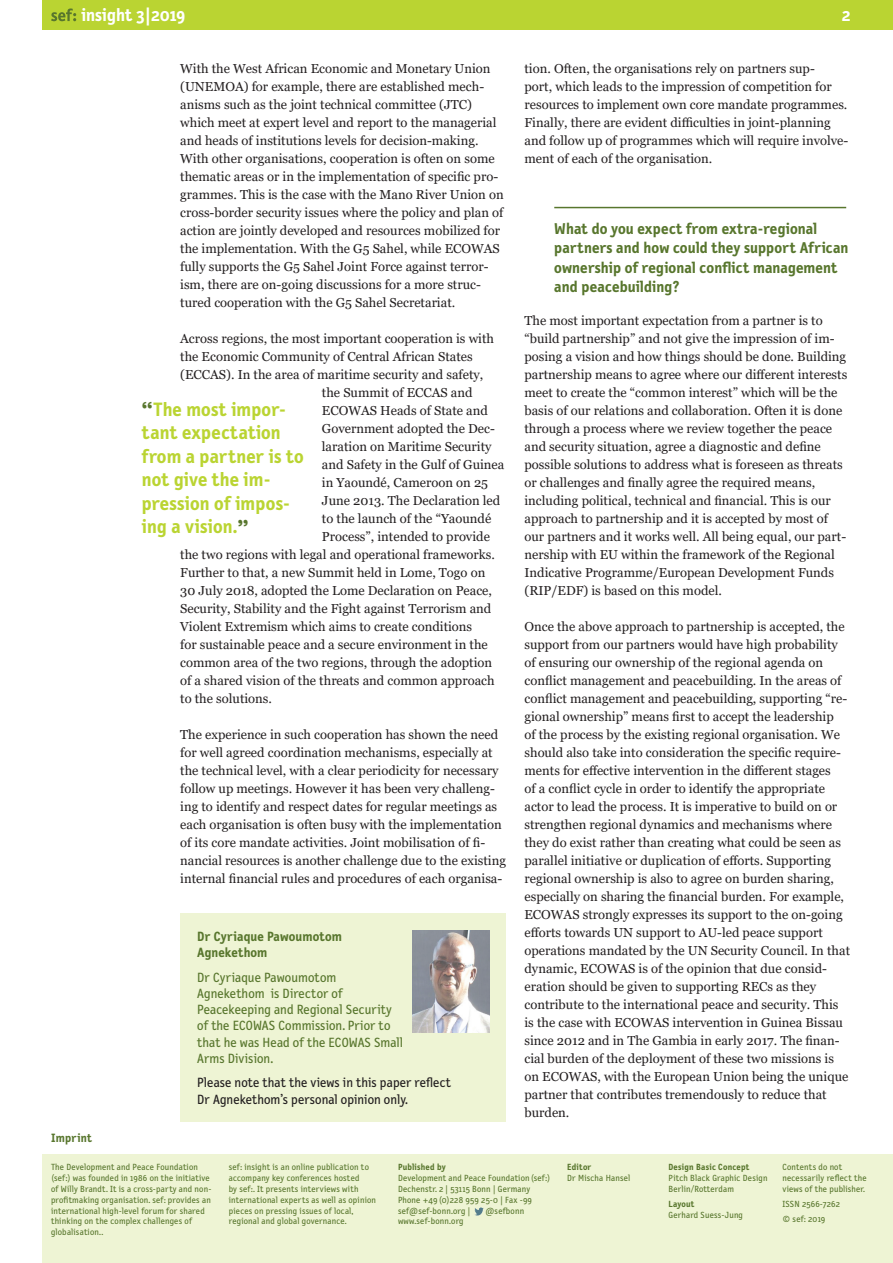
<style>
.page{position:relative;width:893px;height:1263px;background:#fff}
.page>*{position:absolute;margin:0;border:0;box-sizing:border-box;transform-origin:0 0}
.t1{font:700 19.5px/23.4px "Letter Gothic Text OT";letter-spacing:.005em;color:#bad432}
.t2{font:700 18px "Letter Gothic Text OT";color:#fff}
.t3{font:700 15.75px/19.5px "Letter Gothic Text OT";letter-spacing:.005em;color:#58762d}
.t4{font:13.5px/16.2px "Letter Gothic Text OT";letter-spacing:.005em;color:#58762d}
.t5{font:13.5px/16.2px "Letter Gothic Text OT";letter-spacing:.005em;color:#231f20}
.t6{font:700 13.5px/16.2px "Letter Gothic Text OT";letter-spacing:.005em;color:#58762d}
.t7{font:12.9px/18px "Georgia";color:#231f20}
.t8{font:700 12.15px "Letter Gothic Text OT";letter-spacing:.02em;color:#58762d}
.t9{font:9px/10.9px "Letter Gothic Text OT";letter-spacing:.02em;color:#58762d}
.t10{font:700 9px "Letter Gothic Text OT";letter-spacing:.02em;color:#58762d}
.s1{font-size:24px;color:#58762d}
</style>
<div class="page">
<div style="left:43px;top:0;width:850px;height:30px;background:#bad432"></div>
<svg style="left:51px;top:9px;width:25px;height:12px"></svg>
<div style="left:43px;top:1154px;width:850px;height:109px;background:#eef4d4"></div>
<svg style="left:474px;top:1207px;width:10px;height:9px"></svg>
<div style="left:180px;top:913px;width:326px;height:208px;background:#eef4d4"></div>
<img style="left:413px;top:930px;width:76px;height:102px">
<hr style="left:554px;top:207px;width:292px;height:1px;background:#58762d">
<h2 class="t2" style="left:81px;top:4px;width:106px">insight 3|2019</h2>
<p class="t7" style="left:180px;top:60px;width:325px">With the West African Economic and Monetary Union (UNEMOA) for example, there are established mech&shy;anisms such as the joint technical committee (JTC) which meet at expert level and report to the managerial and heads of institutions levels for decision-making.<br>With other organisations, cooperation is often on some thematic areas or in the implementation of specific pro&shy;grammes. This is the case with the Mano River Union on cross-border security issues where the policy and plan of action are jointly developed and resources mobilized for the implementation. With the G5 Sahel, while ECOWAS fully supports the G5 Sahel Joint Force against terror&shy;ism, there are on-going discussions for a more struc&shy;tured cooperation with the G5 Sahel Secretariat.</p>
<p class="t7" style="left:180px;top:330px;width:315px">Across regions, the most important cooperation is with</p>
<p class="t7" style="left:180px;top:348px;width:294px">the Economic Community of Central African States</p>
<p class="t7" style="left:180px;top:366px;width:305px">(ECCAS). In the area of maritime security and safety,</p>
<p class="t7" style="left:322px;top:384px;width:152px">the Summit of ECCAS and</p>
<p class="t7" style="left:322px;top:402px;width:167px">ECOWAS Heads of State and</p>
<p class="t7" style="left:322px;top:420px;width:174px">Government adopted the Dec-</p>
<p class="t7" style="left:322px;top:438px;width:171px">laration on Maritime Security</p>
<p class="t7" style="left:322px;top:456px;width:184px">and Safety in the Gulf of Guinea</p>
<p class="t7" style="left:322px;top:474px;width:168px">in Yaoundé, Cameroon on 25</p>
<p class="t7" style="left:322px;top:492px;width:180px">June 2013. The Declaration led</p>
<p class="t7" style="left:322px;top:510px;width:171px">to the launch of the “Yaoundé</p>
<p class="t7" style="left:322px;top:528px;width:169px">Process”, intended to provide</p>
<p class="t7" style="left:180px;top:546px;width:316px">the two regions with legal and operational frameworks.</p>
<p class="t7" style="left:180px;top:564px;width:307px">Further to that, a new Summit held in Lome, Togo on</p>
<p class="t7" style="left:180px;top:582px;width:313px">30 July 2018, adopted the Lome Declaration on Peace,</p>
<p class="t7" style="left:180px;top:600px;width:313px">Security, Stability and the Fight against Terrorism and</p>
<p class="t7" style="left:180px;top:618px;width:293px">Violent Extremism which aims to create conditions</p>
<p class="t7" style="left:180px;top:636px;width:309px">for sustainable peace and a secure environment in the</p>
<p class="t7" style="left:180px;top:654px;width:313px">common area of the two regions, through the adoption</p>
<p class="t7" style="left:180px;top:672px;width:316px">of a shared vision of the threats and common approach</p>
<p class="t7" style="left:180px;top:690px;width:93px">to the solutions.</p>
<p class="t7" style="left:180px;top:726px;width:327px">The experience in such cooperation has shown the need for well agreed coordination mechanisms, especially at the technical level, with a clear periodicity for necessary follow up meetings. However it has been very challeng&shy;ing to identify and respect dates for regular meetings as each organisation is often busy with the implementation of its core mandate activities. Joint mobilisation of fi&shy;nancial resources is another challenge due to the existing internal financial rules and procedures of each organisa-</p>
<h1 class="t1" style="left:142px;top:398px;width:163px"><span class="s1">“</span>The most impor&shy;tant expectation from a partner is to not give the im&shy;pression of impos&shy;ing a vision.<span class="s1">”</span></h1>
<p class="t6" style="left:197px;top:928px;width:146px">Dr Cyriaque Pawoumotom<br>Agnekethom</p>
<p class="t4" style="left:197px;top:969px;width:207px">Dr Cyriaque Pawoumotom<br>Agnekethom is Director of<br>Peacekeeping and Regional Security of the ECOWAS Commission. Prior to that he was Head of the ECOWAS Small<br>Arms Division.</p>
<p class="t5" style="left:197px;top:1075px;width:255px">Please note that the views in this paper reflect<br>Dr Agnekethom’s personal opinion only.</p>
<h2 class="t2" style="left:842px;top:4px;width:10px">2</h2>
<p class="t7" style="left:524px;top:60px;width:325px">tion. Often, the organisations rely on partners sup-<br>port, which leads to the impression of competition for resources to implement own core mandate programmes.<br>Finally, there are evident difficulties in joint-planning and follow up of programmes which will require involve&shy;ment of each of the organisation.</p>
<p class="t3" style="left:554px;top:219px;width:296px">What do you expect from extra-regional partners and how could they support African ownership of regional conflict management and peacebuilding?</p>
<p class="t7" style="left:524px;top:312px;width:324px">The most important expectation from a partner is to “build partnership” and not give the impression of im&shy;posing a vision and how things should be done. Building partnership means to agree where our different interests meet to create the “common interest” which will be the basis of our relations and collaboration. Often it is done through a process where we review together the peace and security situation, agree a diagnostic and define possible solutions to address what is foreseen as threats or challenges and finally agree the required means, including political, technical and financial. This is our approach to partnership and it is accepted by most of our partners and it works well. All being equal, our part&shy;nership with EU within the framework of the Regional Indicative Programme/European Development Funds (RIP/EDF) is based on this model.</p>
<p class="t7" style="left:524px;top:618px;width:327px">Once the above approach to partnership is accepted, the support from our partners would have high probability of ensuring our ownership of the regional agenda on conflict management and peacebuilding. In the areas of conflict management and peacebuilding, supporting “re&shy;gional ownership” means first to accept the leadership<br>of the process by the existing regional organisation. We should also take into consideration the specific require&shy;ments for effective intervention in the different stages<br>of a conflict cycle in order to identify the appropriate actor to lead the process. It is imperative to build on or strengthen regional dynamics and mechanisms where they do exist rather than creating what could be seen as parallel initiative or duplication of efforts. Supporting regional ownership is also to agree on burden sharing, especially on sharing the financial burden. For example, ECOWAS strongly expresses its support to the on-going efforts towards UN support to AU-led peace support operations mandated by the UN Security Council. In that dynamic, ECOWAS is of the opinion that due consid&shy;eration should be given to supporting RECs as they contribute to the international peace and security. This is the case with ECOWAS intervention in Guinea Bissau since 2012 and in The Gambia in early 2017. The finan&shy;cial burden of the deployment of these two missions is on ECOWAS, with the European Union being the unique partner that contributes tremendously to reduce that burden.</p>
<p class="t8" style="left:51px;top:1131px;width:43px">Imprint</p>
<p class="t9" style="left:51px;top:1161px;width:162px">The Development and Peace Foundation (sef:) was founded in 1986 on the initiative of Willy Brandt. It is a cross-party and non&shy;profitmaking organisation. sef: provides an international high-level forum for shared thinking on the complex challenges of globalisation..</p>
<p class="t9" style="left:229px;top:1161px;width:149px">sef: insight is an online publication to accompany key conferences hosted<br>by sef:. It presents interviews with international experts as well as opinion pieces on pressing issues of local, regional and global governance.</p>
<p class="t10" style="left:398px;top:1161px;width:49px">Published by</p>
<p class="t9" style="left:398px;top:1172px;width:154px">Development and Peace Foundation (sef:)<br>Dechenstr. 2 | 53115 Bonn | Germany<br>Phone +49 (0)228 959 25-0 | Fax -99 sef@sef-bonn.org |</p>
<p class="t9" style="left:485px;top:1205px;width:40px">@sefbonn</p>
<p class="t9" style="left:398px;top:1216px;width:67px">www.sef-bonn.org</p>
<p class="t10" style="left:567px;top:1161px;width:26px">Editor</p>
<p class="t9" style="left:567px;top:1172px;width:64px">Dr Mischa Hansel</p>
<p class="t10" style="left:668px;top:1161px;width:82px">Design Basic Concept</p>
<p class="t9" style="left:668px;top:1172px;width:101px">Pitch Black Graphic Design<br>Berlin/Rotterdam</p>
<p class="t10" style="left:668px;top:1198px;width:28px">Layout</p>
<p class="t9" style="left:668px;top:1209px;width:76px">Gerhard Suess-Jung</p>
<p class="t9" style="left:782px;top:1161px;width:86px">Contents do not necessarily reflect the views of the publisher.</p>
<p class="t9" style="left:782px;top:1196px;width:59px;line-height:15.1px">ISSN 2566-7262 © sef: 2019</p>
</div>
